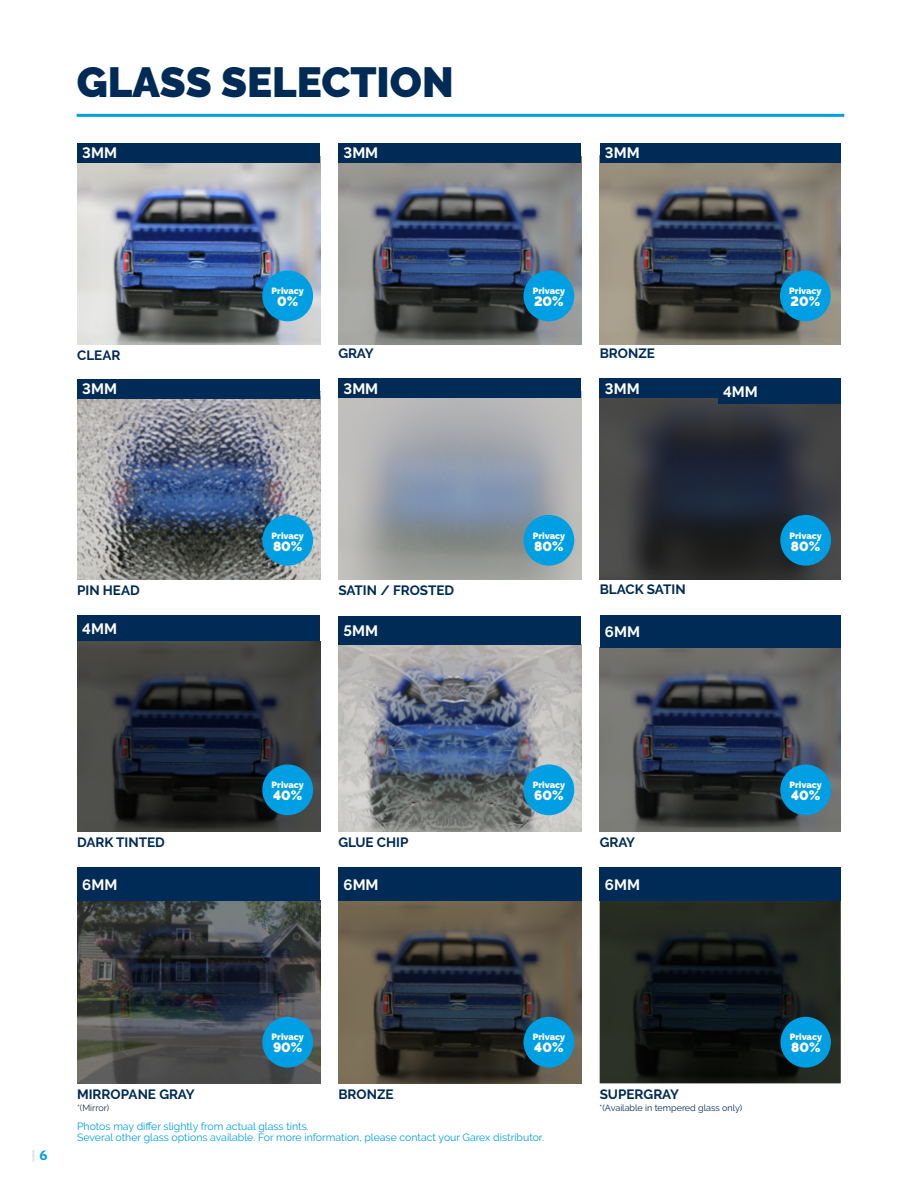
<style>
.page{position:relative;width:918px;height:1188px;background:#fff}
.page>*{position:absolute;margin:0;border:0;box-sizing:border-box;transform-origin:0 0}
.t1{font:900 42px "Raleway";color:#002b56}
.t2{font:700 15px "Raleway";color:#fff}
.t3{font:700 13.5px "Raleway";color:#002b56}
.t4{font:900 13.5px "Raleway";color:#fff}
.t5{font:700 13.5px "IBM Plex Sans";color:#e0e1ec}
.t6{font:10.5px/11.1px "Raleway";color:#009fe3}
.t7{font:900 9px "Raleway";color:#fff}
.t8{font:9px "Raleway";color:#002b56}
.t9{font:9px "Raleway";color:#1b2f51}
.s1{color:#009fe3}
</style>
<div class="page">
<hr style="left:77px;top:114px;width:767px;height:3px;background:#009fe3">
<img style="left:77px;top:163px;width:243px;height:181px">
<img style="left:338px;top:901px;width:243px;height:182px">
<img style="left:600px;top:163px;width:241px;height:181px">
<img style="left:77px;top:641px;width:243px;height:191px">
<img style="left:600px;top:648px;width:241px;height:184px">
<img style="left:338px;top:163px;width:243px;height:181px">
<img style="left:77px;top:398px;width:243px;height:182px">
<img style="left:77px;top:901px;width:243px;height:182px">
<img style="left:338px;top:398px;width:243px;height:182px">
<img style="left:600px;top:901px;width:241px;height:182px">
<img style="left:338px;top:645px;width:243px;height:187px">
<div style="left:77px;top:143px;width:243px;height:20px;background:#002b56"></div>
<div style="left:338px;top:143px;width:243px;height:20px;background:#002b56"></div>
<div style="left:600px;top:143px;width:241px;height:20px;background:#002b56"></div>
<div style="left:77px;top:379px;width:243px;height:19px;background:#002b56"></div>
<div style="left:338px;top:378px;width:243px;height:20px;background:#002b56"></div>
<div style="left:338px;top:616px;width:243px;height:29px;background:#002b56"></div>
<div style="left:77px;top:616px;width:243px;height:25px;background:#002b56"></div>
<div style="left:600px;top:616px;width:241px;height:32px;background:#002b56"></div>
<div style="left:77px;top:868px;width:243px;height:33px;background:#002b56"></div>
<div style="left:338px;top:868px;width:243px;height:33px;background:#002b56"></div>
<div style="left:600px;top:868px;width:241px;height:33px;background:#002b56"></div>
<img style="left:600px;top:398px;width:241px;height:181px">
<div style="left:600px;top:378px;width:118px;height:20px;background:#002b56"></div>
<div style="left:718px;top:378px;width:123px;height:26px;background:#002b56"></div>
<div style="left:262px;top:271px;width:51px;height:50px;background:#009fe3;border-radius:50%"></div>
<div style="left:524px;top:271px;width:50px;height:50px;background:#009fe3;border-radius:50%"></div>
<div style="left:780px;top:271px;width:51px;height:50px;background:#009fe3;border-radius:50%"></div>
<div style="left:524px;top:515px;width:50px;height:51px;background:#009fe3;border-radius:50%"></div>
<div style="left:262px;top:515px;width:51px;height:51px;background:#009fe3;border-radius:50%"></div>
<div style="left:262px;top:764px;width:51px;height:51px;background:#009fe3;border-radius:50%"></div>
<div style="left:524px;top:764px;width:50px;height:51px;background:#009fe3;border-radius:50%"></div>
<div style="left:780px;top:764px;width:51px;height:51px;background:#009fe3;border-radius:50%"></div>
<div style="left:780px;top:1017px;width:51px;height:51px;background:#009fe3;border-radius:50%"></div>
<div style="left:524px;top:1017px;width:50px;height:51px;background:#009fe3;border-radius:50%"></div>
<div style="left:262px;top:1017px;width:51px;height:51px;background:#009fe3;border-radius:50%"></div>
<div style="left:780px;top:515px;width:51px;height:51px;background:#009fe3;border-radius:50%"></div>
<h1 class="t1" style="left:77px;top:58px;width:379px">GLASS SELECTION</h1>
<h2 class="t2" style="left:82px;top:144px;width:36px">3MM</h2>
<h2 class="t2" style="left:344px;top:144px;width:36px">3MM</h2>
<h2 class="t2" style="left:605px;top:144px;width:36px">3MM</h2>
<p class="t7" style="left:272px;top:286px;width:34px">Privacy</p>
<p class="t4" style="left:277px;top:294px;width:23px">0%</p>
<p class="t7" style="left:533px;top:286px;width:34px">Privacy</p>
<p class="t4" style="left:534px;top:294px;width:31px">20%</p>
<p class="t3" style="left:77px;top:347px;width:45px">CLEAR</p>
<p class="t3" style="left:338px;top:345px;width:37px">GRAY</p>
<p class="t3" style="left:600px;top:345px;width:57px">BRONZE</p>
<h2 class="t2" style="left:82px;top:380px;width:36px">3MM</h2>
<h2 class="t2" style="left:344px;top:380px;width:36px">3MM</h2>
<h2 class="t2" style="left:605px;top:380px;width:36px">3MM</h2>
<h2 class="t2" style="left:723px;top:383px;width:36px">4MM</h2>
<p class="t7" style="left:789px;top:286px;width:34px">Privacy</p>
<p class="t4" style="left:791px;top:294px;width:31px">20%</p>
<p class="t7" style="left:272px;top:530px;width:34px">Privacy</p>
<p class="t4" style="left:273px;top:538px;width:31px">80%</p>
<p class="t3" style="left:77px;top:583px;width:64px">PIN HEAD</p>
<p class="t3" style="left:338px;top:582px;width:117px">SATIN / FROSTED</p>
<p class="t7" style="left:533px;top:530px;width:34px">Privacy</p>
<p class="t4" style="left:534px;top:538px;width:31px">80%</p>
<p class="t3" style="left:600px;top:582px;width:87px">BLACK SATIN</p>
<h2 class="t2" style="left:82px;top:620px;width:36px">4MM</h2>
<h2 class="t2" style="left:344px;top:622px;width:36px">5MM</h2>
<h2 class="t2" style="left:605px;top:623px;width:37px">6MM</h2>
<p class="t7" style="left:790px;top:530px;width:34px">Privacy</p>
<p class="t4" style="left:791px;top:538px;width:31px">80%</p>
<p class="t7" style="left:272px;top:780px;width:34px">Privacy</p>
<p class="t4" style="left:273px;top:787px;width:31px">40%</p>
<p class="t3" style="left:77px;top:835px;width:89px">DARK TINTED</p>
<p class="t3" style="left:338px;top:835px;width:72px">GLUE CHIP</p>
<p class="t7" style="left:533px;top:780px;width:34px">Privacy</p>
<p class="t4" style="left:534px;top:787px;width:31px">60%</p>
<p class="t3" style="left:600px;top:835px;width:37px">GRAY</p>
<h2 class="t2" style="left:82px;top:876px;width:37px">6MM</h2>
<h2 class="t2" style="left:344px;top:876px;width:37px">6MM</h2>
<h2 class="t2" style="left:605px;top:876px;width:37px">6MM</h2>
<p class="t7" style="left:790px;top:780px;width:34px">Privacy</p>
<p class="t4" style="left:791px;top:787px;width:31px">40%</p>
<p class="t5" style="left:31px;top:1145px;width:18px">| <span class="s1">6</span></p>
<p class="t7" style="left:272px;top:1031px;width:34px">Privacy</p>
<p class="t4" style="left:273px;top:1039px;width:31px">90%</p>
<p class="t7" style="left:533px;top:1031px;width:34px">Privacy</p>
<p class="t4" style="left:534px;top:1039px;width:31px">40%</p>
<p class="t3" style="left:77px;top:1086px;width:119px">MIRROPANE GRAY</p>
<p class="t3" style="left:600px;top:1086px;width:81px">SUPERGRAY</p>
<p class="t8" style="left:600px;top:1103px;width:144px">*(Available in tempered glass only)</p>
<p class="t3" style="left:338px;top:1086px;width:57px">BRONZE</p>
<p class="t9" style="left:77px;top:1103px;width:34px">*(Mirror)</p>
<p class="t6" style="left:77px;top:1120px;width:469px">Photos may differ slightly from actual glass tints.<br>Several other glass options available. For more information, please contact your Garex distributor.</p>
<p class="t7" style="left:790px;top:1031px;width:34px">Privacy</p>
<p class="t4" style="left:791px;top:1039px;width:31px">80%</p>
</div>
